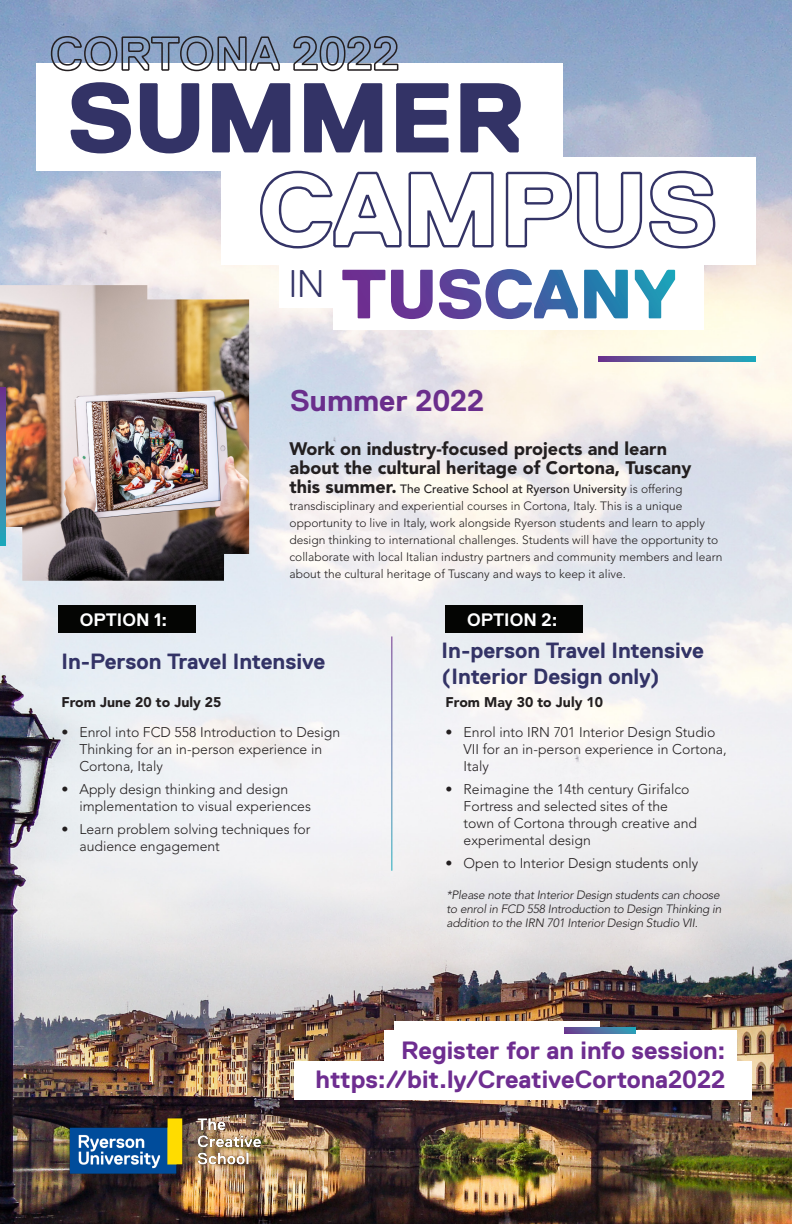
<style>
.page{position:relative;width:792px;height:1224px;background:#fff}
.page>*{position:absolute;margin:0;border:0;box-sizing:border-box;transform-origin:0 0}
.t1{font:800 98.9px "Replica Std";color:#336}
.t2{font:300 38.5px "Replica Std";color:#336}
.t3{font:700 30px "Replica Std";color:#6a2e8c}
.t4{font:700 25px "Replica Std";color:#6e2d90}
.t5{font:700 22px/26.4px "Replica Std";color:#336}
.t6{font:900 18px/19px "Avenir LT Std";color:#231f20}
.t7{font:700 18px "Replica Std";color:#fff}
.t8{font:300 14px/17px "Avenir LT Std";color:#231f20}
.t9{font:900 14px "Avenir LT Std";color:#231f20}
.t10{font:300 12px/17px "Avenir LT Std";color:#231f20}
.Paragraph_Style_2{font:italic 300 12px/14px "Avenir LT Std";letter-spacing:-.02em;color:#231f20}
.s1{font-weight:900;font-size:18px}
.s2{font-weight:500}
</style>
<div class="page">
<img style="left:0;top:0;width:792px;height:1224px">
<img style="left:58px;top:1103px;width:218px;height:85px">
<div style="left:58px;top:605px;width:137px;height:28px;background:#040503"></div>
<div style="left:446px;top:605px;width:137px;height:28px;background:#040503"></div>
<img style="left:0;top:285px;width:249px;height:296px">
<hr style="left:391px;top:636px;width:1px;height:235px;background:#fff">
<div style="left:384px;top:1030px;width:353px;height:46px;background:#fff"></div>
<div style="left:294px;top:1061px;width:458px;height:39px;background:#fff"></div>
<div style="left:395px;top:1021px;width:205px;height:18px;background:#fff"></div>
<svg style="left:0;top:387px;width:6px;height:158px"></svg>
<svg style="left:564px;top:1028px;width:72px;height:5px"></svg>
<svg style="left:598px;top:356px;width:158px;height:5px"></svg>
<div style="left:36px;top:63px;width:526px;height:107px;background:#fff"></div>
<div style="left:222px;top:157px;width:534px;height:107px;background:#fff"></div>
<div style="left:279px;top:261px;width:73px;height:47px;background:#fff"></div>
<div style="left:333px;top:261px;width:371px;height:69px;background:#fff"></div>
<svg style="left:51px;top:36px;width:229px;height:35px"></svg>
<svg style="left:293px;top:36px;width:105px;height:35px;background:#8491a6"></svg>
<svg style="left:260px;top:171px;width:142px;height:77px"></svg>
<svg style="left:409px;top:172px;width:85px;height:75px"></svg>
<svg style="left:506px;top:172px;width:136px;height:76px"></svg>
<svg style="left:649px;top:171px;width:66px;height:77px"></svg>
<svg style="left:342px;top:269px;width:333px;height:50px"></svg>
<h1 class="t1" style="left:68px;top:63px;width:458px">SUMMER</h1>
<h2 class="t2" style="left:289px;top:262px;width:37px">IN</h2>
<p class="t3" style="left:290px;top:384px;width:196px">Summer 2022</p>
<p class="t6" style="left:290px;top:439px;width:403px">Work on industry-focused projects and learn about the cultural heritage of Cortona, Tuscany</p>
<p class="t10" style="left:290px;top:480px;width:434px"><span class="s1">this summer.</span> <span class="s2">The Creative School at Ryerson University</span> is offering transdisciplinary and experiential courses in Cortona, Italy. This is a unique opportunity to live in Italy, work alongside Ryerson students and learn to apply design thinking to international challenges. Students will have the opportunity to collaborate with local Italian industry partners and community members and learn about the cultural heritage of Tuscany and ways to keep it alive.</p>
<p class="t7" style="left:80px;top:609px;width:89px">OPTION 1:</p>
<p class="t7" style="left:467px;top:609px;width:92px">OPTION 2:</p>
<p class="t5" style="left:61px;top:649px;width:265px">In-Person Travel Intensive</p>
<p class="t5" style="left:442px;top:637px;width:264px">In-person Travel Intensive (Interior Design only)</p>
<p class="t9" style="left:446px;top:693px;width:159px">From May 30 to July 10</p>
<p class="t8" style="left:464px;top:724px;width:265px;text-indent:-18px">• Enrol into IRN 701 Interior Design Studio<br>VII for an in-person experience in Cortona,<br>Italy</p>
<p class="t8" style="left:464px;top:781px;width:235px;text-indent:-18px">• Reimagine the 14th century Girifalco<br>Fortress and selected sites of the town of Cortona through creative and experimental design</p>
<p class="t8" style="left:446px;top:855px;width:254px">• Open to Interior Design students only</p>
<p class="Paragraph_Style_2" style="left:447px;top:888px;width:277px">*Please note that Interior Design students can choose to enrol in FCD 558 Introduction to Design Thinking in addition to the IRN 701 Interior Design Studio VII.</p>
<p class="t9" style="left:61px;top:693px;width:162px">From June 20 to July 25</p>
<p class="t8" style="left:79px;top:724px;width:262px;text-indent:-18px">• Enrol into FCD 558 Introduction to Design<br>Thinking for an in-person experience in<br>Cortona, Italy</p>
<p class="t8" style="left:79px;top:781px;width:233px;text-indent:-18px">• Apply design thinking and design implementation to visual experiences</p>
<p class="t8" style="left:79px;top:821px;width:233px;text-indent:-18px">• Learn problem solving techniques for audience engagement</p>
<p class="t4" style="left:401px;top:1036px;width:326px">Register for an info session:</p>
<p class="t4" style="left:316px;top:1066px;width:411px">https://bit.ly/CreativeCortona2022</p>
</div>
